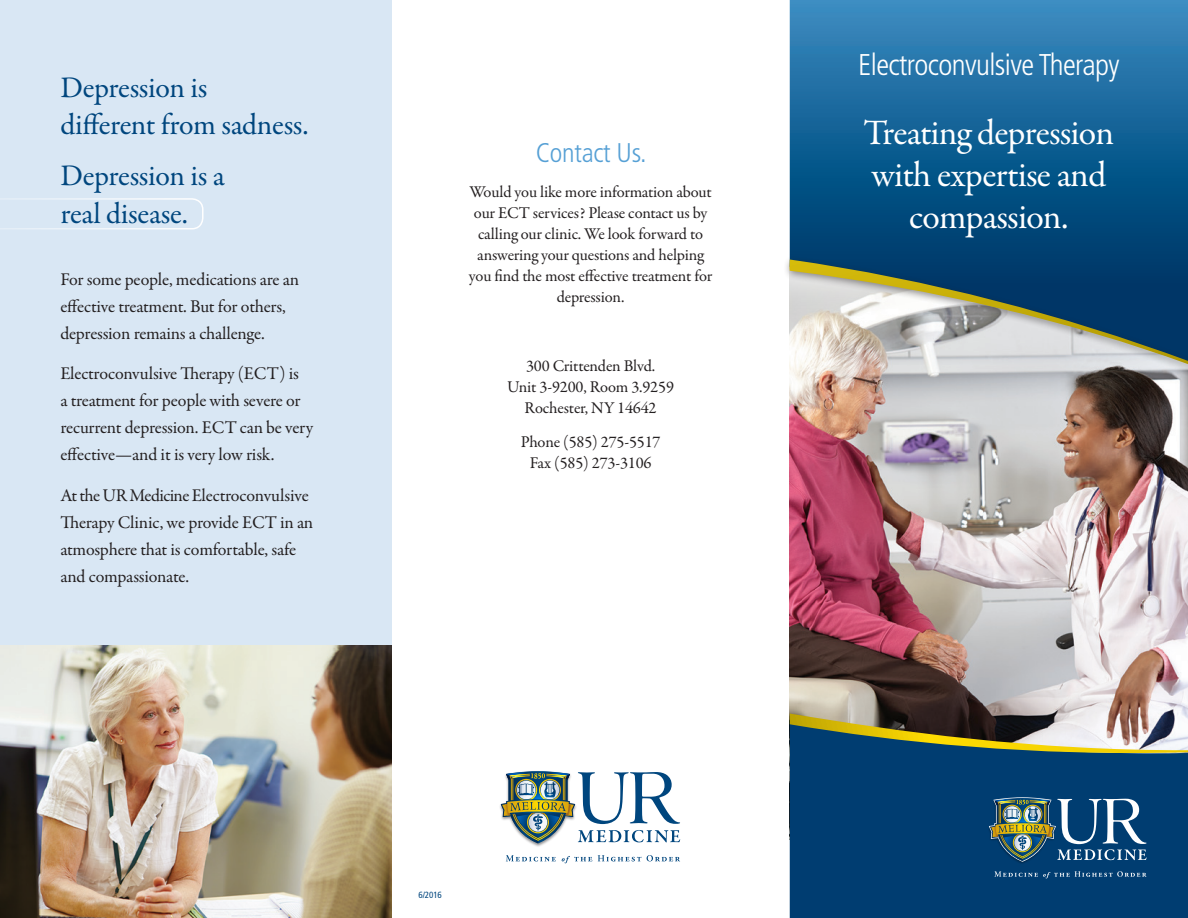
<style>
.page{position:relative;width:1188px;height:918px;background:#fff}
.page>*{position:absolute;margin:0;border:0;box-sizing:border-box;transform-origin:0 0}
.t1{font:36px/42px "Garamond Premr Pro";letter-spacing:-.025em;color:#fff;text-align:center}
.t2{font:30px/37.5px "Garamond Premr Pro";letter-spacing:-.01em;color:#00467e}
.t3{font:300 condensed 30px "Frutiger LT Pro";letter-spacing:-.02em;color:#fff}
.t4{font:300 condensed 27px "Frutiger LT Std";letter-spacing:-.01em;color:#56a0d5}
.t5{font:18px/27px "Garamond Premr Pro";letter-spacing:-.015em;color:#231f20}
.t6{font:16.5px/21px "Garamond Premr Pro";letter-spacing:-.01em;color:#231f20;text-align:center}
.t7{font:condensed 9px "Frutiger";color:#00467e}
</style>
<div class="page">
<div style="left:0;top:0;width:392px;height:918px;background:#d9e7f4"></div>
<svg style="left:3px;top:198px;width:201px;height:31px"></svg>
<img style="left:790px;top:379px;width:398px;height:335px">
<div style="left:790px;top:757px;width:398px;height:161px;background:#003d71"></div>
<svg style="left:790px;top:714px;width:398px;height:43px;background:#727a68"></svg>
<svg style="left:994px;top:871px;width:153px;height:7px"></svg>
<img style="left:987px;top:797px;width:71px;height:68px">
<svg style="left:989px;top:797px;width:158px;height:65px;background:#446c82"></svg>
<svg style="left:790px;top:0;width:398px;height:255px;background:#166397"></svg>
<div style="left:784px;top:255px;width:404px;height:124px;background:#231f20;opacity:.5"></div>
<svg style="left:789px;top:260px;width:399px;height:104px;background:#7b8f97"></svg>
<img style="left:0;top:645px;width:392px;height:273px">
<img style="left:500px;top:804px;width:46px;height:43px">
<svg style="left:501px;top:771px;width:179px;height:72px"></svg>
<svg style="left:506px;top:855px;width:50px;height:6px"></svg>
<svg style="left:562px;top:856px;width:30px;height:7px"></svg>
<svg style="left:598px;top:855px;width:43px;height:6px"></svg>
<svg style="left:647px;top:855px;width:33px;height:6px"></svg>
<p class="t2" style="left:60px;top:69px;width:250px">Depression is diferent from sadness.</p>
<h2 class="t2" style="left:60px;top:158px;width:166px">Depression is a</h2>
<p class="t2" style="left:60px;top:195px;width:129px">real disease.</p>
<p class="t5" style="left:60px;top:266px;width:240px">For some people, medications are an efective treatment. But for others, depression remains a challenge.</p>
<p class="t5" style="left:60px;top:361px;width:254px">Electroconvulsive Terapy (ECT) is<br>a treatment for people with severe or recurrent depression. ECT can be very efective—and it is very low risk.</p>
<p class="t5" style="left:60px;top:482px;width:254px">At the UR Medicine Electroconvulsive<br>Terapy Clinic, we provide ECT in an atmosphere that is comfortable, safe and compassionate.</p>
<h2 class="t4" style="left:536px;top:138px;width:112px">Contact Us.</h2>
<p class="t6" style="left:469px;top:181px;width:245px">Would you like more information about our ECT services? Please contact us by calling our clinic. We look forward to answering your questions and helping you fnd the most efective treatment for depression.</p>
<p class="t6" style="left:507px;top:356px;width:168px">300 Crittenden Blvd.<br>Unit 3-9200, Room 3.9259<br>Rochester, NY 14642</p>
<p class="t6" style="left:521px;top:432px;width:141px">Phone (585) 275-5517<br>Fax (585) 273-3106</p>
<p class="t7" style="left:418px;top:889px;width:25px">6/2016</p>
<p class="t3" style="left:858px;top:47px;width:263px">Electroconvulsive Therapy</p>
<p class="t1" style="left:864px;top:112px;width:252px">Treating depression with expertise and compassion.</p>
</div>
